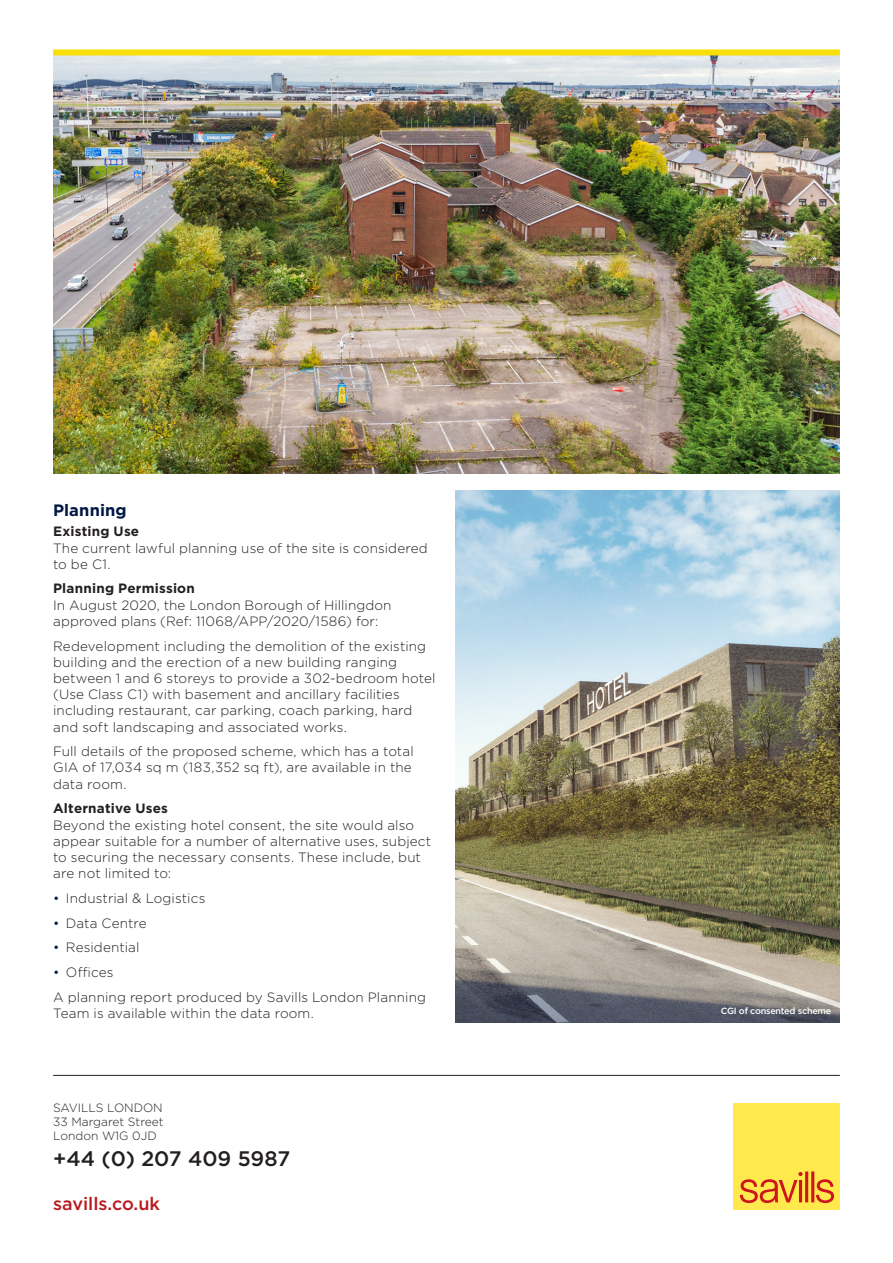
<style>
.page{position:relative;width:893px;height:1263px;background:#fff}
.page>*{position:absolute;margin:0;border:0;box-sizing:border-box;transform-origin:0 0}
.t1{font:500 21px "Gotham";color:#231f20}
.t2{font:500 18px "Gotham";color:#b8191e}
.H3_-_Content_Header{font:700 16.5px "Gotham";letter-spacing:.005em;color:#001643}
.Body_-_9pt{font:300 13.5px/16.2px "Gotham";letter-spacing:.01em;color:#231f20}
.H4_-_Content_Subhead{font:700 13.5px "Gotham";letter-spacing:.015em;color:#231f20}
.t3{font:300 12px/14.4px "Gotham";color:#231f20;text-align:justify}
.t4{font:500 9px "Gotham";letter-spacing:-.025em;color:#fff}
.s1{color:#001643}
</style>
<div class="page">
<img style="left:53px;top:55px;width:787px;height:418px">
<img style="left:455px;top:490px;width:385px;height:533px">
<hr style="left:53px;top:1075px;width:787px;height:1px;background:#231f20">
<div style="left:733px;top:1103px;width:107px;height:107px;background:#ffe94d"></div>
<svg style="left:740px;top:1171px;width:94px;height:32px"></svg>
<div style="left:53px;top:49px;width:787px;height:6px;background:#fadf06"></div>
<p class="H3_-_Content_Header" style="left:53px;top:499px;width:75px">Planning</p>
<p class="H4_-_Content_Subhead" style="left:53px;top:523px;width:88px">Existing Use</p>
<p class="Body_-_9pt" style="left:53px;top:539px;width:376px">The current lawful planning use of the site is considered to be C1.</p>
<p class="H4_-_Content_Subhead" style="left:53px;top:580px;width:143px">Planning Permission</p>
<p class="Body_-_9pt" style="left:53px;top:596px;width:340px">In August 2020, the London Borough of Hillingdon approved plans (Ref: 11068/APP/2020/1586) for:</p>
<p class="Body_-_9pt" style="left:53px;top:637px;width:384px">Redevelopment including the demolition of the existing building and the erection of a new building ranging between 1 and 6 storeys to provide a 302-bedroom hotel (Use Class C1) with basement and ancillary facilities including restaurant, car parking, coach parking, hard and soft landscaping and associated works.</p>
<p class="Body_-_9pt" style="left:53px;top:743px;width:362px">Full details of the proposed scheme, which has a total<br>GIA of 17,034 sq m (183,352 sq ft), are available in the data room.</p>
<p class="H4_-_Content_Subhead" style="left:53px;top:800px;width:116px">Alternative Uses</p>
<p class="Body_-_9pt" style="left:53px;top:816px;width:380px">Beyond the existing hotel consent, the site would also appear suitable for a number of alternative uses, subject to securing the necessary consents. These include, but are not limited to:</p>
<p class="Body_-_9pt" style="left:53px;top:890px;width:154px"><span class="s1">•</span> Industrial &amp; Logistics</p>
<p class="Body_-_9pt" style="left:53px;top:914px;width:95px"><span class="s1">•</span> Data Centre</p>
<p class="Body_-_9pt" style="left:53px;top:939px;width:88px"><span class="s1">•</span> Residential</p>
<p class="Body_-_9pt" style="left:53px;top:964px;width:62px"><span class="s1">•</span> Offices</p>
<p class="Body_-_9pt" style="left:53px;top:988px;width:374px">A planning report produced by Savills London Planning<br>Team is available within the data room.</p>
<p class="t3" style="left:53px;top:1100px;width:112px">SAVILLS LONDON 33 Margaret Street London W1G 0JD</p>
<h1 class="t1" style="left:53px;top:1144px;width:239px">+44 (0) 207 409 5987</h1>
<h2 class="t2" style="left:53px;top:1192px;width:108px">savills.co.uk</h2>
<p class="t4" style="left:721px;top:1005px;width:112px">CGI of consented scheme</p>
</div>
